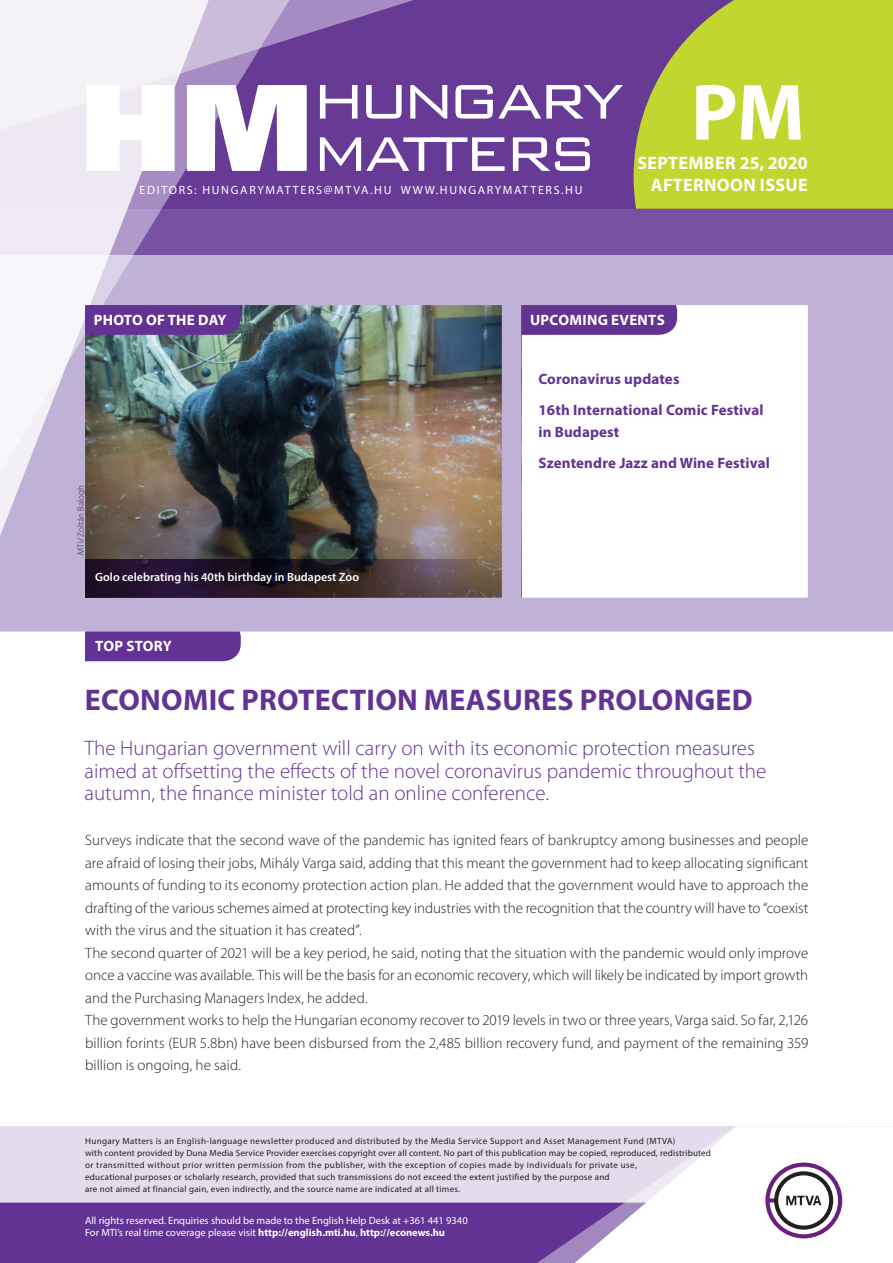
<style>
.page{position:relative;width:893px;height:1263px;background:#fff}
.page>*{position:absolute;margin:0;border:0;box-sizing:border-box;transform-origin:0 0}
.t1{font:700 80.55px "Myriad Pro";color:#fff}
._00_borito_cimsor{font:700 30px "Myriad Pro";letter-spacing:.01em;color:#623393}
._00_borito_alcimsor{font:300 21px/22.5px "Myriad Pro";color:#623393}
.t2{font:700 18px "Myriad Pro";letter-spacing:.02em;color:#fff}
._03_kenyer_szöveg-1{font:300 15px/22.5px "Myriad Pro";letter-spacing:.005em;color:#231f20;text-align:justify}
._00_borito_cimsorkic{font:700 15px/22.5px "Myriad Pro";letter-spacing:.01em;color:#623393}
.t3{font:700 15px "Myriad Pro";letter-spacing:.02em;color:#fff}
.t4{font:12px "Myriad Pro";letter-spacing:.14em;color:#fff}
._04_kepalairas{font:600 12px "Myriad Pro";color:#fff}
.t5{font:10.5px/12px "Myriad Pro";color:#fff}
.t6{font:9px/12px "Myriad Pro";letter-spacing:.03em;color:#231f20}
._03_kenyer_szöveg-1-2{font:300 9px "Myriad Pro";letter-spacing:.03em;color:#231f20}
.s1{font-weight:700}
</style>
<div class="page">
<div style="left:0;top:1126px;width:893px;height:137px;background:#e4dcec"></div>
<div style="left:0;top:1202px;width:506px;height:61px;background:#623393"></div>
<svg style="left:506px;top:1202px;width:69px;height:61px;background:#6b3e99"></svg>
<svg style="left:575px;top:1126px;width:318px;height:137px"></svg>
<svg style="left:0;top:255px;width:893px;height:376px"></svg>
<div style="left:0;top:0;width:893px;height:255px;background:linear-gradient(to bottom,#633493,#72489e)"></div>
<svg style="left:634px;top:0;width:259px;height:209px;background:#b8c738"></svg>
<svg style="left:225px;top:221px;width:83px;height:287px;background:#4e5268"></svg>
<svg style="left:225px;top:0;width:257px;height:221px;background:#744c9f"></svg>
<svg style="left:0;top:0;width:225px;height:610px"></svg>
<svg style="left:87px;top:85px;width:88px;height:86px"></svg>
<svg style="left:187px;top:85px;width:120px;height:86px"></svg>
<svg style="left:320px;top:85px;width:37px;height:34px"></svg>
<svg style="left:366px;top:85px;width:36px;height:34px"></svg>
<svg style="left:410px;top:85px;width:37px;height:34px"></svg>
<svg style="left:455px;top:85px;width:168px;height:34px"></svg>
<svg style="left:320px;top:137px;width:185px;height:34px"></svg>
<svg style="left:513px;top:137px;width:77px;height:34px"></svg>
<div style="left:85px;top:631px;width:156px;height:30px;background:#623393"></div>
<svg style="left:521px;top:305px;width:156px;height:30px;background:#653795"></svg>
<div style="left:85px;top:305px;width:156px;height:30px;background:#623393"></div>
<svg style="left:85px;top:559px;width:417px;height:39px;background:#362633"></svg>
<p class="t4" style="left:140px;top:182px;width:444px">EDITORS: HUNGARYMATTERS@MTVA.HU WWW.HUNGARYMATTERS.HU</p>
<h1 class="t1" style="left:691px;top:60px;width:54px">PM</h1>
<p class="t2" style="left:637px;top:151px;width:172px">September 25, 2020</p>
<p class="t2" style="left:651px;top:173px;width:156px">AFTERNOON ISSUE</p>
<p class="t3" style="left:94px;top:310px;width:134px">PHOTO OF THE DAY</p>
<p class="t3" style="left:530px;top:310px;width:136px">UPCOMING EVENTS</p>
<p class="_03_kenyer_szöveg-1-2" style="left:76px;top:555px;width:72px;rotate:-90deg">MTI/Zoltán Balogh</p>
<p class="_04_kepalairas" style="left:95px;top:569px;width:265px">Golo celebrating his 40th birthday in Budapest Zoo</p>
<p class="t3" style="left:95px;top:636px;width:78px">TOP STORY</p>
<p class="_00_borito_cimsorkic" style="left:538px;top:367px;width:143px">Coronavirus updates</p>
<p class="_00_borito_cimsorkic" style="left:538px;top:398px;width:227px">16th International Comic Festival in Budapest</p>
<p class="_00_borito_cimsorkic" style="left:538px;top:452px;width:233px">Szentendre Jazz and Wine Festival</p>
<p class="_00_borito_cimsor" style="left:85px;top:680px;width:669px">ECONOMIC PROTECTION MEASURES PROLONGED</p>
<p class="_00_borito_alcimsor" style="left:85px;top:737px;width:683px">The Hungarian government will carry on with its economic protection measures aimed at offsetting the effects of the novel coronavirus pandemic throughout the autumn, the finance minister told an online conference.</p>
<p class="_03_kenyer_szöveg-1" style="left:85px;top:829px;width:725px">Surveys indicate that the second wave of the pandemic has ignited fears of bankruptcy among businesses and people are afraid of losing their jobs, Mihály Varga said, adding that this meant the government had to keep allocating significant amounts of funding to its economy protection action plan. He added that the government would have to approach the drafting of the various schemes aimed at protecting key industries with the recognition that the country will have to “coexist with the virus and the situation it has created”.</p>
<p class="_03_kenyer_szöveg-1" style="left:85px;top:941px;width:725px">The second quarter of 2021 will be a key period, he said, noting that the situation with the pandemic would only improve once a vaccine was available. This will be the basis for an economic recovery, which will likely be indicated by import growth and the Purchasing Managers Index, he added.</p>
<p class="_03_kenyer_szöveg-1" style="left:85px;top:1009px;width:725px">The government works to help the Hungarian economy recover to 2019 levels in two or three years, Varga said. So far, 2,126 billion forints (EUR 5.8bn) have been disbursed from the 2,485 billion recovery fund, and payment of the remaining 359 billion is ongoing, he said.</p>
<p class="t6" style="left:85px;top:1134px;width:627px">Hungary Matters is an English-language newsletter produced and distributed by the Media Service Support and Asset Management Fund (MTVA)<br>with content provided by Duna Media Service Provider exercises copyright over all content. No part of this publication may be copied, reproduced, redistributed or transmitted without prior written permission from the publisher, with the exception of copies made by individuals for private use,<br>educational purposes or scholarly research, provided that such transmissions do not exceed the extent justified by the purpose and<br>are not aimed at financial gain, even indirectly, and the source name are indicated at all times.</p>
<p class="t5" style="left:85px;top:1214px;width:384px">All rights reserved. Enquiries should be made to the English Help Desk at +361 441 9340<br>For MTI’s real time coverage please visit <span class="s1">http://english.mti.hu</span>, <span class="s1">http://econews.hu</span></p>
</div>
